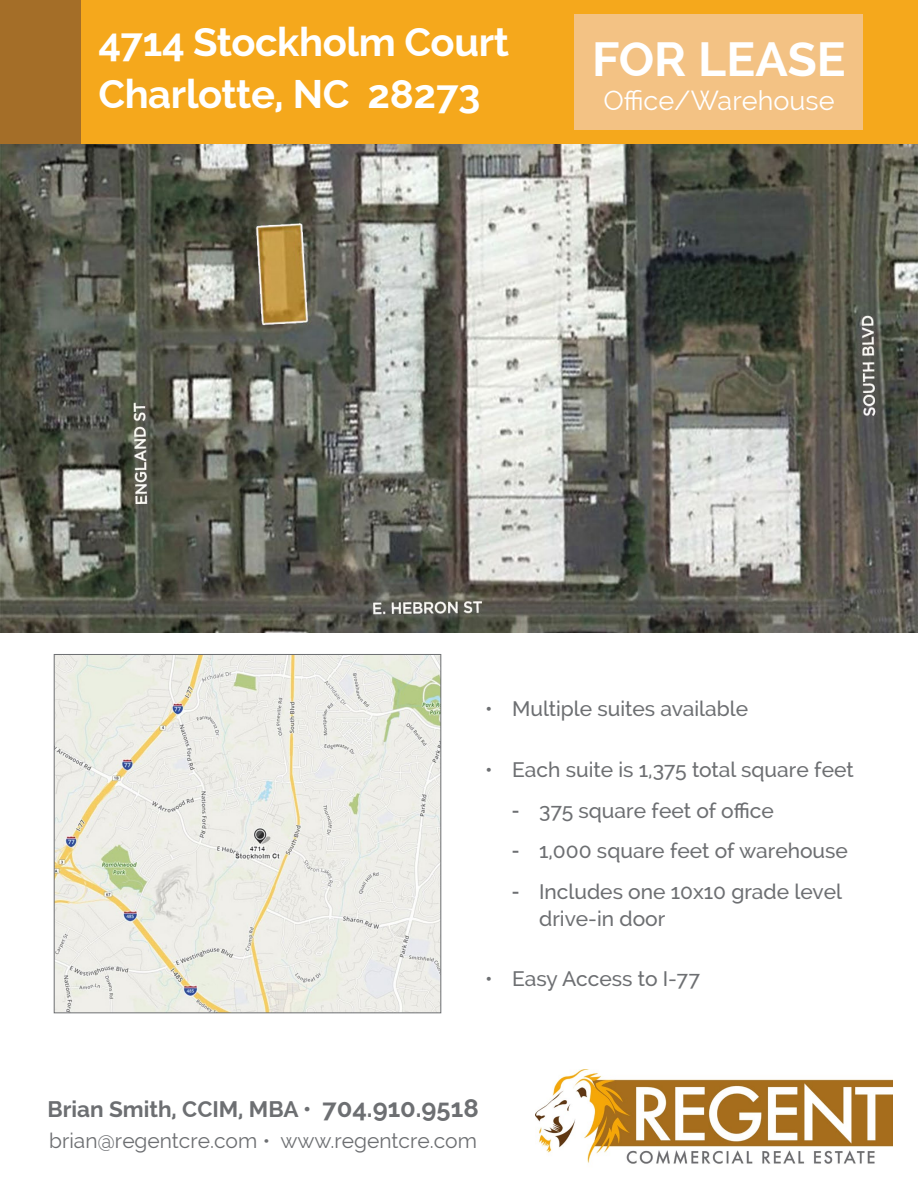
<style>
.page{position:relative;width:918px;height:1188px;background:#fff}
.page>*{position:absolute;margin:0;border:0;box-sizing:border-box;transform-origin:0 0}
.t1{font:700 48px "Raleway";color:#fff}
.t2{font:700 39.9px/51.8px "Raleway";letter-spacing:-.01em;color:#fff}
.t3{font:27px "Raleway";color:#fff}
.t4{font:700 22.5px "Raleway";color:#6d6f72}
.t5{font:500 21px/27px "Raleway";color:#6d6f72}
.t6{font:21px "Raleway";color:#6d6f72}
.s1{font-size:25.5px}
</style>
<div class="page">
<div style="left:0;top:0;width:92px;height:145px;background:#a46e28"></div>
<div style="left:81px;top:0;width:837px;height:145px;background:#f5a81c"></div>
<img style="left:536px;top:1069px;width:356px;height:95px">
<div style="left:575px;top:15px;width:288px;height:115px;background:#f3c284"></div>
<img style="left:56px;top:656px;width:383px;height:355px">
<div style="left:54px;top:654px;width:387px;height:359px;border:1px solid #6d6f72"></div>
<img style="left:0;top:144px;width:918px;height:488px">
<h2 class="t2" style="left:98px;top:17px;width:412px">4714 Stockholm Court<br>Charlotte, NC 28273</h2>
<p class="t1" style="left:592px;top:31px;width:255px">FOR LEASE</p>
<p class="t3" style="left:603px;top:85px;width:233px">Office/Warehouse</p>
<p class="t5" style="left:485px;top:695px;width:265px">• Multiple suites available</p>
<p class="t5" style="left:485px;top:756px;width:370px">• Each suite is 1,375 total square feet</p>
<p class="t5" style="left:539px;top:797px;width:236px">375 square feet of office</p>
<p class="t5" style="left:539px;top:837px;width:310px">1,000 square feet of warehouse</p>
<p class="t5" style="left:539px;top:878px;width:304px">Includes one 10x10 grade level drive-in door</p>
<p class="t5" style="left:485px;top:965px;width:217px">• Easy Access to I-77</p>
<p class="t4" style="left:47px;top:1096px;width:433px">Brian Smith, CCIM, MBA • <span class="s1">704.910.9518</span></p>
<p class="t6" style="left:49px;top:1128px;width:429px">brian@regentcre.com • www.regentcre.com</p>
</div>
